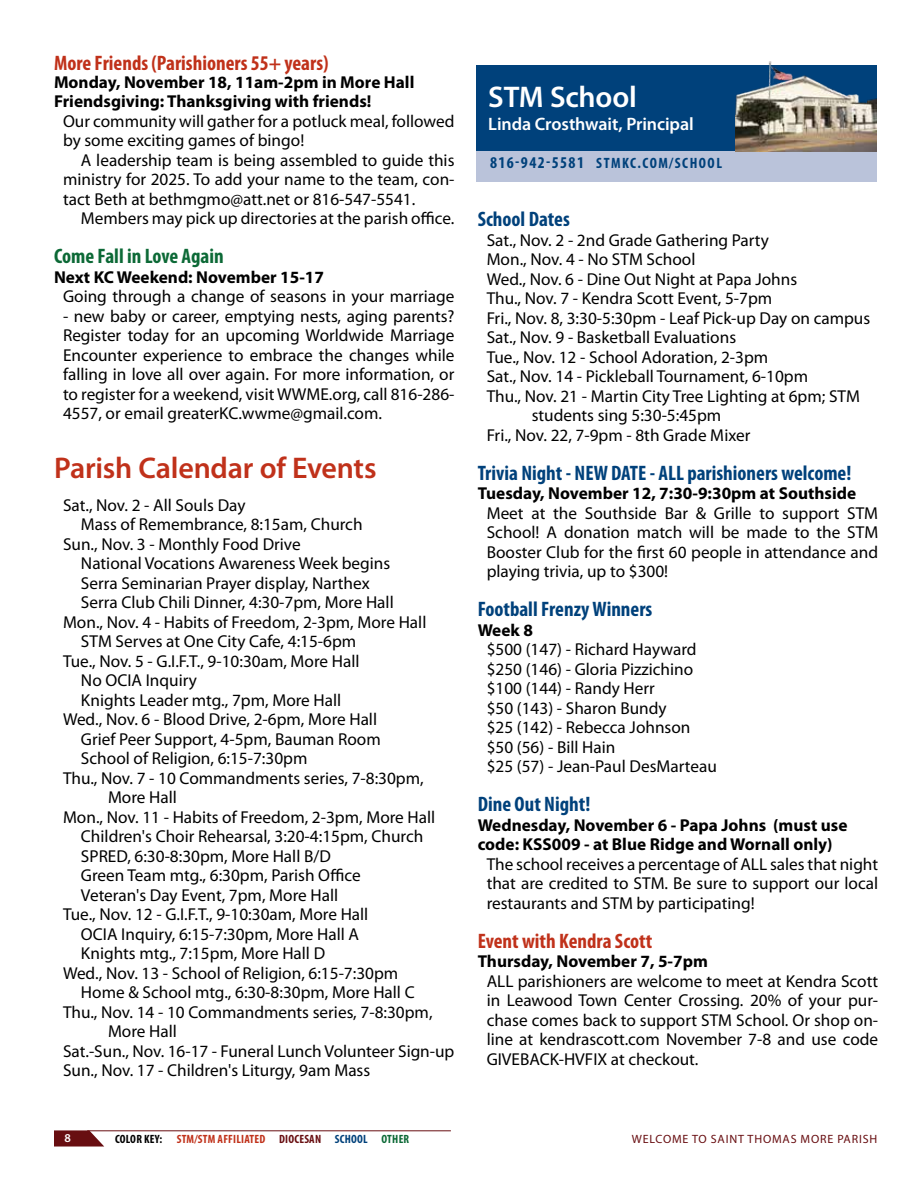
<style>
.page{position:relative;width:918px;height:1188px;background:#fff}
.page>*{position:absolute;margin:0;border:0;box-sizing:border-box;transform-origin:0 0}
.t1{font:600 30px "Myriad Pro";letter-spacing:-.01em;color:#c0311a}
.t2{font:600 30px "Myriad Pro";letter-spacing:-.005em;color:#fff}
.t3{font:700 condensed 21px "Myriad Pro";color:#00417b}
.t4{font:700 condensed 21px "Myriad Pro";color:#c0311a}
.t5{font:700 condensed 21px "Myriad Pro";color:#0c6936}
.t6{font:600 18px "Myriad Pro";letter-spacing:-.005em;color:#fff}
.t7{font:17.25px/19.5px "Myriad Pro";color:#000;text-align:justify}
.t8{font:700 17.25px/19.5px "Myriad Pro";color:#000}
.t9{font:700 condensed 15px "Myriad Pro";letter-spacing:.1em;color:#00417b}
.t10{font:700 condensed 12px "Myriad Pro";letter-spacing:.02em;color:#c0311a}
.t11{font:12px "Myriad Pro";letter-spacing:.07em;color:#680e11}
.t12{font:600 12px "Myriad Pro";color:#fff}
.s1{font-size:16.5px}
.s2{color:#000}
.s3{color:#680e11}
.s4{color:#00417b}
.s5{color:#0c6936}
</style>
<div class="page">
<svg style="left:54px;top:1130px;width:50px;height:17px"></svg>
<hr style="left:87px;top:1130px;width:364px;height:1px;background:#680e11">
<div style="left:476px;top:66px;width:401px;height:115px;background:#bac3da"></div>
<div style="left:476px;top:66px;width:401px;height:85px;background:#00417b"></div>
<img style="left:736px;top:62px;width:141px;height:89px">
<p class="t4" style="left:54px;top:50px;width:276px">More Friends (Parishioners 55+ years)</p>
<p class="t8" style="left:54px;top:72px;width:362px">Monday, November 18, 11am-2pm in More Hall<br>Friendsgiving: Thanksgiving with friends!</p>
<p class="t7" style="left:63px;top:111px;width:393px">Our community will gather for a potluck meal, followed by some exciting games of bingo!</p>
<p class="t7" style="left:63px;top:150px;width:393px;text-indent:18px">A leadership team is being assembled to guide this ministry for 2025. To add your name to the team, con&shy;tact Beth at bethmgmo@att.net or 816-547-5541.</p>
<p class="t7" style="left:81px;top:208px;width:375px">Members may pick up directories at the parish office.</p>
<p class="t5" style="left:54px;top:243px;width:171px">Come Fall in Love Again</p>
<p class="t8" style="left:54px;top:267px;width:272px">Next KC Weekend: November 15-17</p>
<p class="t7" style="left:63px;top:286px;width:393px">Going through a change of seasons in your marriage</p>
<p class="t7" style="left:63px;top:306px;width:393px">- new baby or career, emptying nests, aging parents?<br>Register today for an upcoming Worldwide Marriage Encounter experience to embrace the changes while falling in love all over again. For more information, or to register for a weekend, visit WWME.org, call 816-286- 4557, or email greaterKC.wwme@gmail.com.</p>
<h1 class="t1" style="left:54px;top:449px;width:324px">Parish Calendar of Events</h1>
<p class="t7" style="left:63px;top:495px;width:184px">Sat., Nov. 2 - All Souls Day</p>
<p class="t7" style="left:81px;top:514px;width:283px">Mass of Remembrance, 8:15am, Church</p>
<p class="t7" style="left:63px;top:534px;width:239px">Sun., Nov. 3 - Monthly Food Drive</p>
<p class="t7" style="left:81px;top:553px;width:311px">National Vocations Awareness Week begins</p>
<p class="t7" style="left:81px;top:573px;width:290px">Serra Seminarian Prayer display, Narthex</p>
<p class="t7" style="left:81px;top:592px;width:314px">Serra Club Chili Dinner, 4:30-7pm, More Hall</p>
<p class="t7" style="left:63px;top:612px;width:365px">Mon., Nov. 4 - Habits of Freedom, 2-3pm, More Hall</p>
<p class="t7" style="left:81px;top:631px;width:277px">STM Serves at One City Cafe, 4:15-6pm</p>
<p class="t7" style="left:63px;top:651px;width:298px">Tue., Nov. 5 - G.I.F.T., 9-10:30am, More Hall</p>
<p class="t7" style="left:81px;top:670px;width:118px">No OCIA Inquiry</p>
<p class="t7" style="left:81px;top:690px;width:262px">Knights Leader mtg., 7pm, More Hall</p>
<p class="t7" style="left:63px;top:709px;width:316px">Wed., Nov. 6 - Blood Drive, 2-6pm, More Hall</p>
<p class="t7" style="left:81px;top:729px;width:301px">Grief Peer Support, 4-5pm, Bauman Room</p>
<p class="t7" style="left:81px;top:748px;width:228px">School of Religion, 6:15-7:30pm</p>
<p class="t7" style="left:63px;top:768px;width:362px">Thu., Nov. 7 - 10 Commandments series, 7-8:30pm,</p>
<p class="t7" style="left:108px;top:787px;width:70px">More Hall</p>
<p class="t7" style="left:63px;top:807px;width:374px">Mon., Nov. 11 - Habits of Freedom, 2-3pm, More Hall</p>
<p class="t7" style="left:81px;top:826px;width:344px">Children's Choir Rehearsal, 3:20-4:15pm, Church</p>
<p class="t7" style="left:81px;top:846px;width:251px">SPRED, 6:30-8:30pm, More Hall B/D</p>
<p class="t7" style="left:81px;top:865px;width:281px">Green Team mtg., 6:30pm, Parish Office</p>
<p class="t7" style="left:81px;top:885px;width:259px">Veteran's Day Event, 7pm, More Hall</p>
<p class="t7" style="left:63px;top:904px;width:307px">Tue., Nov. 12 - G.I.F.T., 9-10:30am, More Hall</p>
<p class="t7" style="left:81px;top:924px;width:280px">OCIA Inquiry, 6:15-7:30pm, More Hall A</p>
<p class="t7" style="left:81px;top:943px;width:246px">Knights mtg., 7:15pm, More Hall D</p>
<p class="t7" style="left:63px;top:963px;width:337px">Wed., Nov. 13 - School of Religion, 6:15-7:30pm</p>
<p class="t7" style="left:81px;top:982px;width:335px">Home &amp; School mtg., 6:30-8:30pm, More Hall C</p>
<p class="t7" style="left:63px;top:1002px;width:371px">Thu., Nov. 14 - 10 Commandments series, 7-8:30pm,</p>
<p class="t7" style="left:108px;top:1021px;width:70px">More Hall</p>
<p class="t7" style="left:63px;top:1041px;width:393px">Sat.-Sun., Nov. 16-17 - Funeral Lunch Volunteer Sign-up</p>
<p class="t7" style="left:63px;top:1060px;width:309px">Sun., Nov. 17 - Children's Liturgy, 9am Mass</p>
<h1 class="t2" style="left:488px;top:78px;width:150px">STM School</h1>
<p class="t6" style="left:488px;top:113px;width:207px">Linda Crosthwait, Principal</p>
<p class="t9" style="left:490px;top:154px;width:234px"><span class="s1">816-942-5581</span> STMKC.COM/SCHOOL</p>
<p class="t3" style="left:478px;top:206px;width:94px">School Dates</p>
<p class="t7" style="left:487px;top:230px;width:284px">Sat., Nov. 2 - 2nd Grade Gathering Party</p>
<p class="t7" style="left:487px;top:249px;width:210px">Mon., Nov. 4 - No STM School</p>
<p class="t7" style="left:487px;top:269px;width:312px">Wed., Nov. 6 - Dine Out Night at Papa Johns</p>
<p class="t7" style="left:487px;top:288px;width:287px">Thu., Nov. 7 - Kendra Scott Event, 5-7pm</p>
<p class="t7" style="left:487px;top:308px;width:385px">Fri., Nov. 8, 3:30-5:30pm - Leaf Pick-up Day on campus</p>
<p class="t7" style="left:487px;top:327px;width:251px">Sat., Nov. 9 - Basketball Evaluations</p>
<p class="t7" style="left:487px;top:347px;width:283px">Tue., Nov. 12 - School Adoration, 2-3pm</p>
<p class="t7" style="left:487px;top:366px;width:323px">Sat., Nov. 14 - Pickleball Tournament, 6-10pm</p>
<p class="t7" style="left:487px;top:386px;width:375px">Thu., Nov. 21 - Martin City Tree Lighting at 6pm; STM</p>
<p class="t7" style="left:532px;top:405px;width:191px">students sing 5:30-5:45pm</p>
<p class="t7" style="left:487px;top:425px;width:265px">Fri., Nov. 22, 7-9pm - 8th Grade Mixer</p>
<p class="t3" style="left:478px;top:460px;width:375px">Trivia Night - NEW DATE - ALL parishioners welcome!</p>
<p class="t8" style="left:478px;top:483px;width:380px">Tuesday, November 12, 7:30-9:30pm at Southside</p>
<p class="t7" style="left:487px;top:503px;width:393px">Meet at the Southside Bar &amp; Grille to support STM School! A donation match will be made to the STM Booster Club for the first 60 people in attendance and playing trivia, up to $300!</p>
<p class="t3" style="left:478px;top:596px;width:176px">Football Frenzy Winners</p>
<p class="t8" style="left:478px;top:620px;width:57px">Week 8</p>
<p class="t7" style="left:487px;top:639px;width:232px;text-align:left">$500 (147) - Richard Hayward $250 (146) - Gloria Pizzichino $100 (144) - Randy Herr<br>$50 (143) - Sharon Bundy<br>$25 (142) - Rebecca Johnson $50 (56) - Bill Hain<br>$25 (57) - Jean-Paul DesMarteau</p>
<p class="t3" style="left:478px;top:791px;width:114px">Dine Out Night!</p>
<p class="t8" style="left:478px;top:815px;width:371px">Wednesday, November 6 - Papa Johns (must use code: KSS009 - at Blue Ridge and Wornall only)</p>
<p class="t7" style="left:487px;top:854px;width:393px">The school receives a percentage of ALL sales that night that are credited to STM. Be sure to support our local restaurants and STM by participating!</p>
<p class="t4" style="left:478px;top:928px;width:176px">Event with Kendra Scott</p>
<p class="t8" style="left:478px;top:951px;width:232px">Thursday, November 7, 5-7pm</p>
<p class="t7" style="left:487px;top:971px;width:393px">ALL parishioners are welcome to meet at Kendra Scott in Leawood Town Center Crossing. 20% of your pur&shy;chase comes back to support STM School. Or shop on&shy;line at kendrascott.com November 7-8 and use code GIVEBACK-HVFIX at checkout.</p>
<p class="t12" style="left:64px;top:1131px;width:8px">8</p>
<p class="t10" style="left:115px;top:1132px;width:296px"><span class="s2">COLOR KEY:</span> STM/STM AFFILIATED <span class="s3">DIOCESAN</span> <span class="s4">SCHOOL</span> <span class="s5">OTHER</span></p>
<p class="t11" style="left:632px;top:1132px;width:247px">WELCOME TO SAINT THOMAS MORE PARISH</p>
</div>
